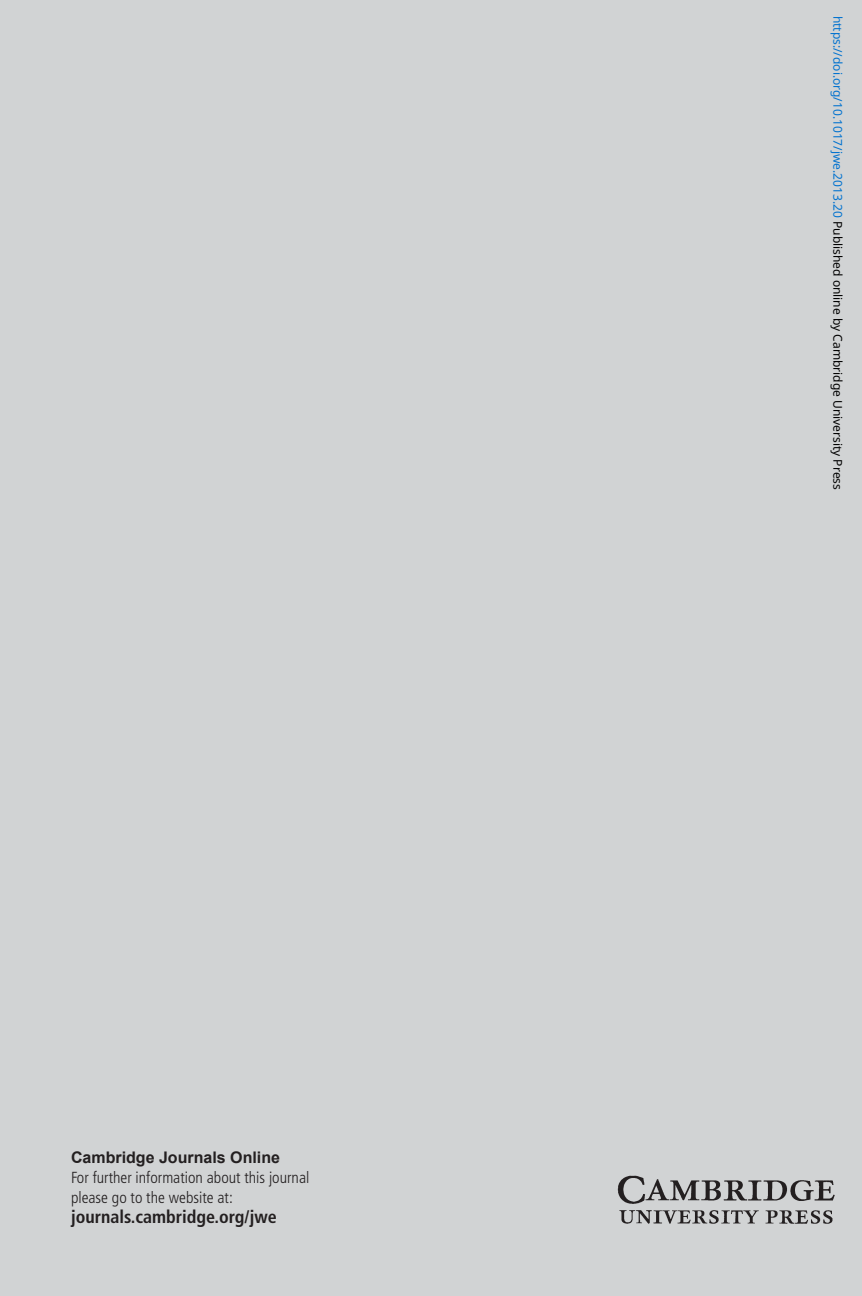
<style>
.page{position:relative;width:862px;height:1296px;background:#d1d3d4}
.page>*{position:absolute;margin:0;border:0;box-sizing:border-box;transform-origin:0 0}
.t1{font:700 condensed 18px "Frutiger";color:#231f20}
.t2{font:300 condensed 16px/20px "Frutiger";color:#231f20}
.t3{font:700 16px "Arial";color:#231f20}
.t4{font:12px "Noto Sans";color:#000}
.s1{color:#0172cf}
</style>
<div class="page">
<img style="left:617px;top:1175px;width:218px;height:49px">
<h2 class="t3" style="left:71px;top:1149px;width:210px">Cambridge Journals Online</h2>
<h2 class="t2" style="left:71px;top:1169px;width:240px">For further information about this journal please go to the website at:</h2>
<h1 class="t1" style="left:71px;top:1210px;width:207px">journals.cambridge.org/jwe</h1>
<p class="t4" style="left:846px;top:16px;width:476px;rotate:90deg"><span class="s1">https://doi.org/10.1017/jwe.2013.20</span> Published online by Cambridge University Press</p>
</div>
